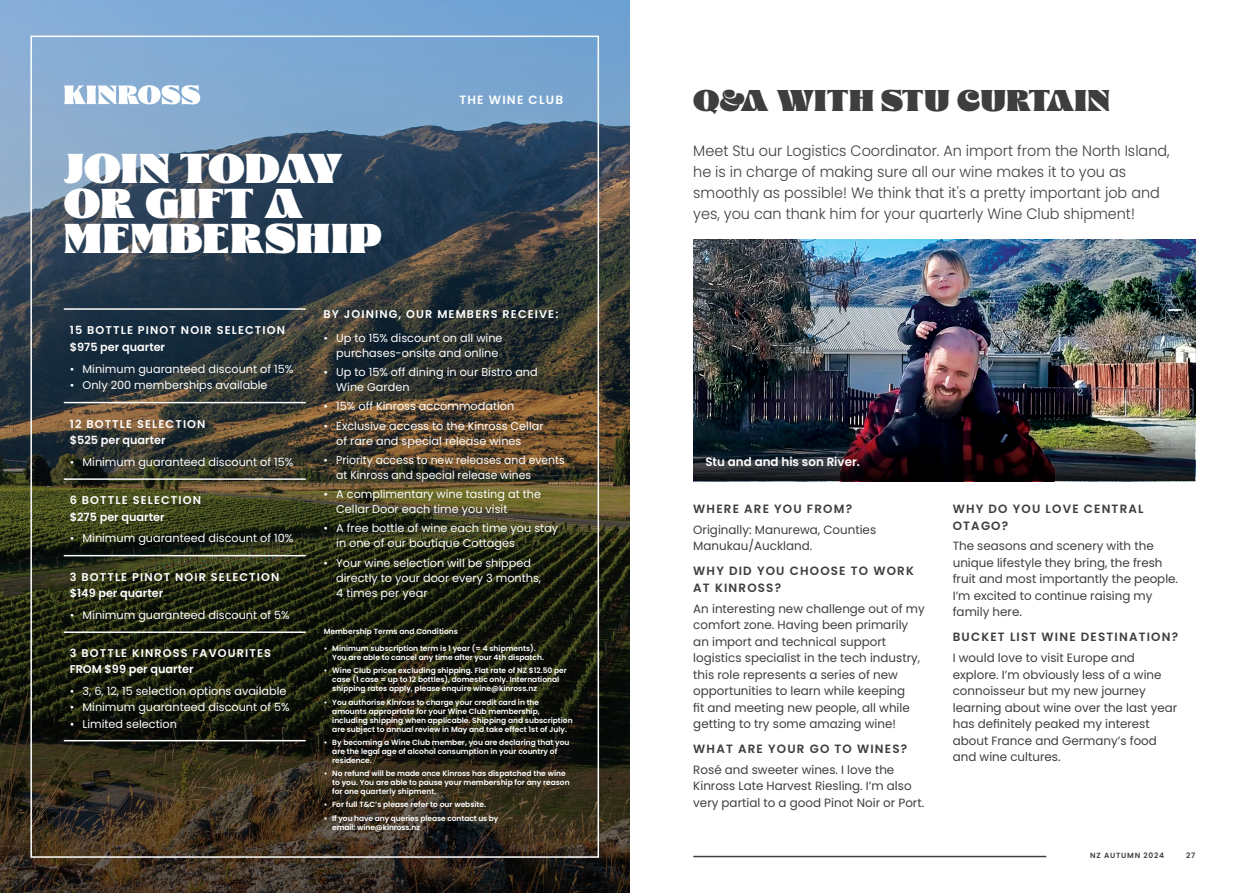
<style>
.page{position:relative;width:1259px;height:893px;background:#fff}
.page>*{position:absolute;margin:0;border:0;box-sizing:border-box;transform-origin:0 0}
.t1{font:41.55px/35px "Glodok Display";color:#fff}
.t2{font:30px "Glodok Display";color:#3e3e3f}
.t3{font:300 15px/21px "Poppins";color:#3e3e3f;scale:.96 1}
.t4{font:12px/16.5px "Poppins";color:#3e3e3f}
.t5{font:600 12px/16.5px "Poppins";letter-spacing:.1em;color:#3e3e3f}
.Body_8pt{font:600 12px "Poppins";color:#fff}
.Body_8pt-2{font:600 12px "Poppins";letter-spacing:.1em;color:#fff}
.t6{font:11.25px/15px "Poppins";color:#fff}
.t7{font:600 11.25px/16.5px "Poppins";letter-spacing:.1em;color:#fff}
.t8{font:11.25px/15px "Poppins";color:#fff;scale:.96 1}
.t9{font:600 7.5px/9px "Poppins";color:#fff}
.t10{font:600 7.5px "Poppins";letter-spacing:.1em;color:#3e3e3f}
</style>
<div class="page">
<img style="left:0;top:0;width:629px;height:893px">
<hr style="left:64px;top:308px;width:242px;height:2px;background:#fff">
<hr style="left:64px;top:402px;width:242px;height:1px;background:#fff">
<hr style="left:64px;top:478px;width:242px;height:2px;background:#fff">
<hr style="left:64px;top:555px;width:242px;height:1px;background:#fff">
<hr style="left:64px;top:631px;width:242px;height:2px;background:#fff">
<hr style="left:64px;top:740px;width:242px;height:1px;background:#fff">
<svg style="left:64px;top:85px;width:136px;height:19px"></svg>
<img style="left:694px;top:239px;width:501px;height:181px">
<img style="left:694px;top:420px;width:501px;height:61px">
<hr style="left:693px;top:856px;width:353px;height:1px;background:#3e3e3f">
<p class="t1" style="left:64px;top:152px;width:320px">JOIN TODAY<br>OR GIFT A<br>MEMBERSHIP</p>
<p class="Body_8pt-2" style="left:459px;top:92px;width:105px">THE WINE CLUB</p>
<p class="t7" style="left:70px;top:322px;width:217px">15 BOTTLE PINOT NOIR SELECTION $975 per quarter</p>
<p class="t6" style="left:70px;top:361px;width:225px">• Minimum guaranteed discount of 15%</p>
<p class="t6" style="left:70px;top:378px;width:199px">• Only 200 memberships available</p>
<p class="t7" style="left:70px;top:416px;width:137px">12 BOTTLE SELECTION $525 per quarter</p>
<p class="t6" style="left:70px;top:454px;width:225px">• Minimum guaranteed discount of 15%</p>
<p class="t7" style="left:70px;top:492px;width:133px">6 BOTTLE SELECTION $275 per quarter</p>
<p class="t6" style="left:70px;top:531px;width:225px">• Minimum guaranteed discount of 10%</p>
<p class="t7" style="left:70px;top:569px;width:211px">3 BOTTLE PINOT NOIR SELECTION $149 per quarter</p>
<p class="t6" style="left:70px;top:607px;width:221px">• Minimum guaranteed discount of 5%</p>
<p class="t7" style="left:70px;top:645px;width:203px">3 BOTTLE KINROSS FAVOURITES<br>FROM $99 per quarter</p>
<p class="t6" style="left:70px;top:683px;width:218px">• 3, 6, 12, 15 selection options available</p>
<p class="t6" style="left:70px;top:700px;width:221px">• Minimum guaranteed discount of 5%</p>
<p class="t6" style="left:70px;top:716px;width:109px">• Limited selection</p>
<p class="t7" style="left:323px;top:306px;width:236px">BY JOINING, OUR MEMBERS RECEIVE:</p>
<p class="t6" style="left:336px;top:330px;width:168px;text-indent:-13px">• Up to 15% discount on all wine purchases-onsite and online</p>
<p class="t6" style="left:336px;top:365px;width:203px;text-indent:-13px">• Up to 15% off dining in our Bistro and<br>Wine Garden</p>
<p class="t6" style="left:323px;top:399px;width:192px">• 15% off Kinross accommodation</p>
<p class="t6" style="left:336px;top:418px;width:209px;text-indent:-13px">• Exclusive access to the Kinross Cellar of rare and special release wines</p>
<p class="t8" style="left:336px;top:452px;width:239px;text-indent:-13px">• Priority access to new releases and events at Kinross and special release wines</p>
<p class="t6" style="left:336px;top:487px;width:206px;text-indent:-13px">• A complimentary wine tasting at the<br>Cellar Door each time you visit</p>
<p class="t6" style="left:336px;top:521px;width:223px;text-indent:-13px">• A free bottle of wine each time you stay in one of our boutique Cottages</p>
<p class="t6" style="left:336px;top:555px;width:206px;text-indent:-13px">• Your wine selection will be shipped directly to your door every 3 months,<br>4 times per year</p>
<p class="t9" style="left:324px;top:626px;width:136px">Membership Terms and Conditions</p>
<p class="t9" style="left:332px;top:644px;width:213px;text-indent:-9px">• Minimum subscription term is 1 year (= 4 shipments).<br>You are able to cancel any time after your 4th dispatch.</p>
<p class="t9" style="left:332px;top:666px;width:236px;text-indent:-9px">• Wine Club prices excluding shipping. Flat rate of NZ $12.50 per case (1 case = up to 12 bottles), domestic only. International shipping rates apply, please enquire wine@kinross.nz</p>
<p class="t9" style="left:332px;top:697px;width:242px;text-indent:-9px">• You authorise Kinross to charge your credit card in the amounts appropriate for your Wine Club membership, including shipping when applicable. Shipping and subscription are subject to annual review in May and take effect 1st of July.</p>
<p class="t9" style="left:332px;top:738px;width:239px;text-indent:-9px">• By becoming a Wine Club member, you are declaring that you are the legal age of alcohol consumption in your country of residence.</p>
<p class="t9" style="left:332px;top:769px;width:239px;text-indent:-9px">• No refund will be made once Kinross has dispatched the wine to you. You are able to pause your membership for any reason for one quarterly shipment.</p>
<p class="t9" style="left:324px;top:800px;width:164px">• For full T&amp;C’s please refer to our website.</p>
<p class="t9" style="left:332px;top:813px;width:168px;text-indent:-9px">• If you have any queries please contact us by email: wine@kinross.nz</p>
<h2 class="t2" style="left:693px;top:82px;width:418px">Q&amp;A WITH STU CURTAIN</h2>
<p class="t3" style="left:693px;top:140px;width:498px">Meet Stu our Logistics Coordinator. An import from the North Island, he is in charge of making sure all our wine makes it to you as smoothly as possible! We think that it's a pretty important job and yes, you can thank him for your quarterly Wine Club shipment!</p>
<p class="Body_8pt" style="left:705px;top:455px;width:156px">Stu and and his son River.</p>
<p class="t5" style="left:693px;top:501px;width:160px">WHERE ARE YOU FROM?</p>
<p class="t4" style="left:693px;top:521px;width:184px">Originally: Manurewa, Counties<br>Manukau/Auckland.</p>
<p class="t5" style="left:693px;top:563px;width:222px">WHY DID YOU CHOOSE TO WORK<br>AT KINROSS?</p>
<p class="t4" style="left:693px;top:600px;width:233px">An interesting new challenge out of my comfort zone. Having been primarily an import and technical support logistics specialist in the tech industry, this role represents a series of new opportunities to learn while keeping<br>fit and meeting new people, all while getting to try some amazing wine!</p>
<p class="t5" style="left:693px;top:741px;width:215px">WHAT ARE YOUR GO TO WINES?</p>
<p class="t4" style="left:693px;top:761px;width:232px">Rosé and sweeter wines. I love the<br>Kinross Late Harvest Riesling. I’m also very partial to a good Pinot Noir or Port.</p>
<p class="t5" style="left:952px;top:501px;width:192px">WHY DO YOU LOVE CENTRAL<br>OTAGO?</p>
<p class="t4" style="left:952px;top:538px;width:227px">The seasons and scenery with the unique lifestyle they bring, the fresh fruit and most importantly the people.<br>I’m excited to continue raising my family here.</p>
<p class="t5" style="left:952px;top:629px;width:227px">BUCKET LIST WINE DESTINATION?</p>
<p class="t4" style="left:952px;top:650px;width:226px">I would love to visit Europe and explore. I’m obviously less of a wine connoisseur but my new journey learning about wine over the last year has definitely peaked my interest about France and Germany’s food and wine cultures.</p>
<p class="t10" style="left:1090px;top:851px;width:75px">NZ AUTUMN 2024</p>
<p class="t10" style="left:1186px;top:851px;width:11px">27</p>
</div>
